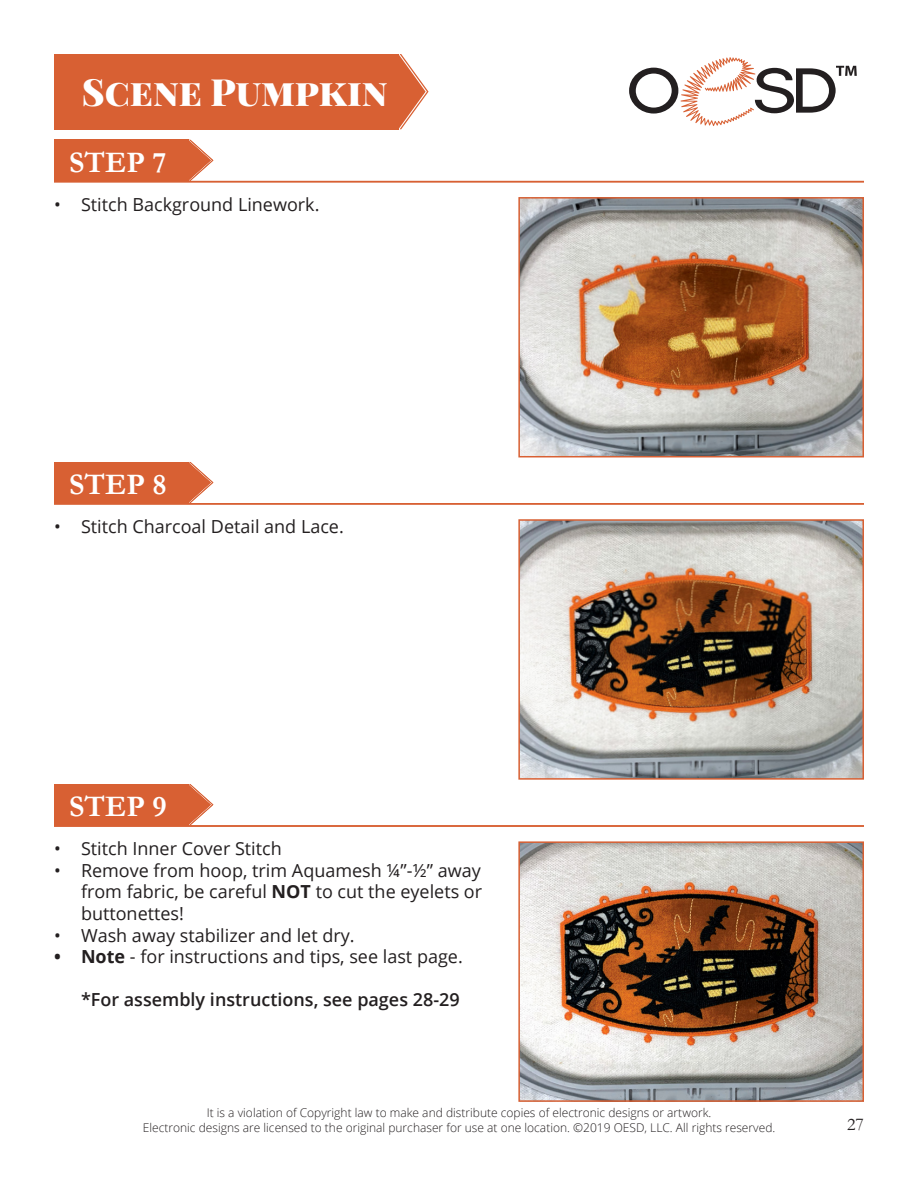
<style>
.page{position:relative;width:918px;height:1188px;background:#fff}
.page>*{position:absolute;margin:0;border:0;box-sizing:border-box;transform-origin:0 0}
.t1{font:900 37.5px "Playfair Display";color:#fff}
.t2{font:700 30px "Garamond";color:#fff}
.t3{font:18px/21.6px "Open Sans";color:#231f20;text-align:justify}
.t4{font:600 18px "Open Sans";color:#231f20}
.t5{font:18px "Garamond";color:#231f20}
.t6{font:300 12px "Open Sans";color:#231f20}
.s1{font-weight:700}
</style>
<div class="page">
<img style="left:521px;top:844px;width:340px;height:255px">
<div style="left:518px;top:841px;width:346px;height:261px;border:2px solid #d86033"></div>
<img style="left:521px;top:522px;width:340px;height:255px">
<div style="left:518px;top:519px;width:346px;height:261px;border:2px solid #d86033"></div>
<img style="left:521px;top:200px;width:340px;height:254px">
<div style="left:518px;top:197px;width:346px;height:260px;border:2px solid #d86033"></div>
<svg style="left:629px;top:57px;width:228px;height:69px"></svg>
<div style="left:54px;top:784px;width:134px;height:41px;background:#d86033"></div>
<svg style="left:188px;top:784px;width:25px;height:41px"></svg>
<hr style="left:54px;top:825px;width:810px;height:2px;background:#d86033">
<div style="left:54px;top:462px;width:134px;height:41px;background:#d86033"></div>
<svg style="left:188px;top:462px;width:25px;height:41px"></svg>
<hr style="left:54px;top:503px;width:810px;height:2px;background:#d86033">
<div style="left:54px;top:140px;width:134px;height:41px;background:#d86033"></div>
<svg style="left:188px;top:140px;width:25px;height:41px"></svg>
<hr style="left:54px;top:181px;width:810px;height:1px;background:#d86033">
<div style="left:54px;top:54px;width:344px;height:75px;background:#d86033"></div>
<svg style="left:398px;top:54px;width:31px;height:75px"></svg>
<p class="t1" style="left:82px;top:68px;width:307px">Scene Pumpkin</p>
<p class="t2" style="left:69px;top:142px;width:99px">STEP 7</p>
<p class="t2" style="left:152px;top:142px;width:22px">X</p>
<p class="t3" style="left:54px;top:193px;width:267px">• Stitch Background Linework.</p>
<p class="t2" style="left:69px;top:464px;width:99px">STEP 8</p>
<p class="t2" style="left:152px;top:464px;width:22px">X</p>
<p class="t3" style="left:54px;top:515px;width:291px">• Stitch Charcoal Detail and Lace.</p>
<p class="t2" style="left:69px;top:786px;width:99px">STEP 9</p>
<p class="t2" style="left:152px;top:786px;width:22px">X</p>
<p class="t3" style="left:54px;top:837px;width:229px">• Stitch Inner Cover Stitch</p>
<p class="t3" style="left:81px;top:859px;width:403px;text-indent:-27px">• Remove from hoop, trim Aquamesh ¼”-½” away from fabric, be careful <span class="s1">NOT</span> to cut the eyelets or buttonettes!</p>
<p class="t3" style="left:54px;top:924px;width:302px">• Wash away stabilizer and let dry.</p>
<p class="t3" style="left:54px;top:945px;width:410px"><span class="s1">• Note</span> - for instructions and tips, see last page.</p>
<p class="t4" style="left:81px;top:988px;width:380px">*For assembly instructions, see pages 28-29</p>
<p class="t6" style="left:207px;top:1105px;width:506px">It is a violation of Copyright law to make and distribute copies of electronic designs or artwork.</p>
<p class="t6" style="left:143px;top:1119px;width:634px">Electronic designs are licensed to the original purchaser for use at one location. ©2019 OESD, LLC. All rights reserved.</p>
<p class="t5" style="left:847px;top:1112px;width:18px">27</p>
</div>
